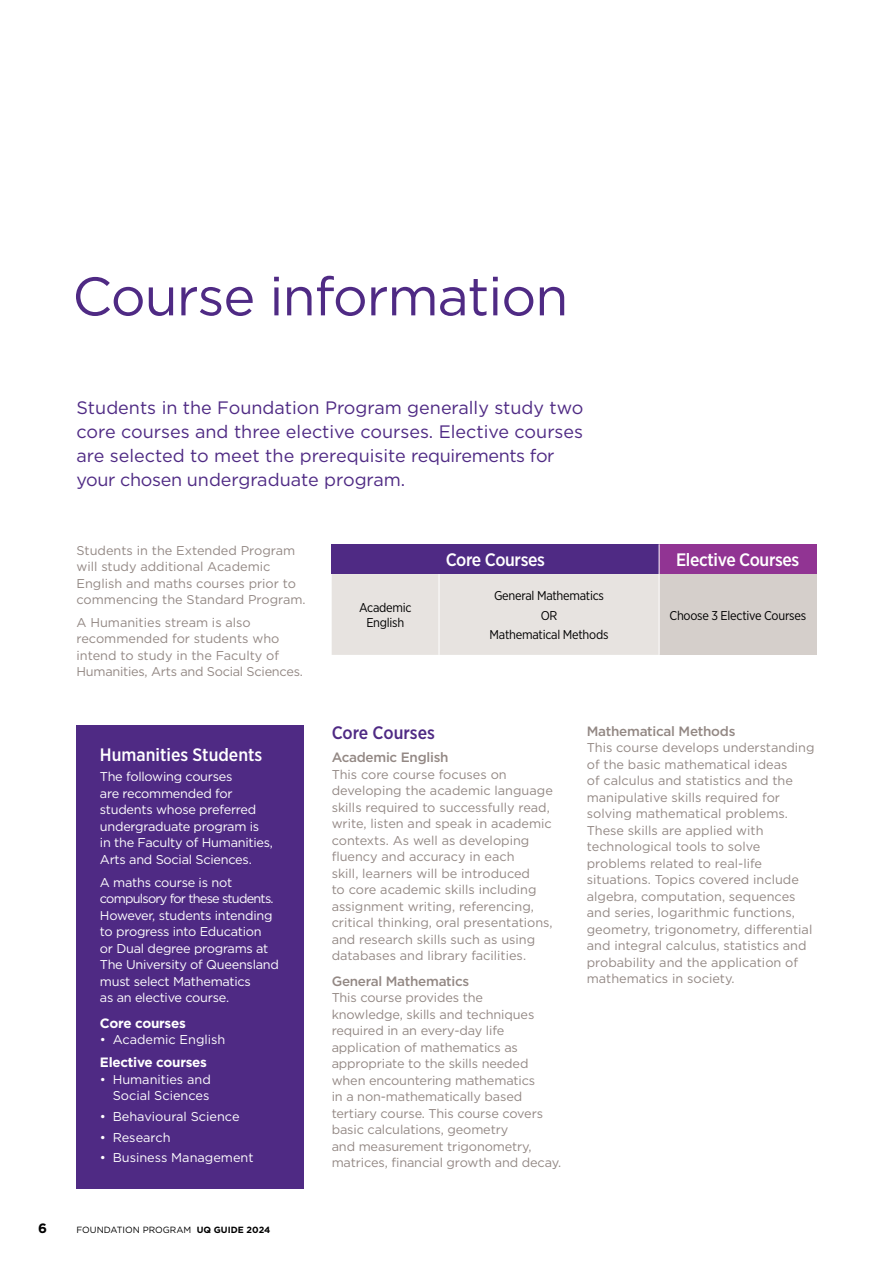
<style>
.page{position:relative;width:893px;height:1263px;background:#fff}
.page>*{position:absolute;margin:0;border:0;box-sizing:border-box;transform-origin:0 0}
.t1{font:54px "Gotham";letter-spacing:-.02em;color:#4f2a84}
.t2{font:18px/24px "Gotham";color:#4f2a84}
.t3{font:500 18px "Gotham Narrow";letter-spacing:-.02em;color:#fff}
.t4{font:500 18px "Gotham Narrow";color:#fff}
.t5{font:500 18px "Gotham Narrow";color:#4f2a84}
.t6{font:500 13.5px "Gotham";letter-spacing:-.02em;color:#938884}
.t7{font:700 13.5px "Gotham";letter-spacing:-.02em;color:#fff}
.t8{font:700 13.5px "Gotham";color:#000}
.t9{font:12.75px/16.5px "Gotham";color:#938884}
.t10{font:12.75px/16.5px "Gotham";letter-spacing:-.02em;color:#fff}
.t11{font:12.75px/16.5px "Gotham";color:#fff;text-align:right}
.t12{font:12.75px/19.2px "Gotham Narrow";letter-spacing:-.02em;color:#000;text-align:center}
.t13{font:9px "Gotham";color:#000}
.s1{font-weight:700}
</style>
<div class="page">
<div style="left:332px;top:544px;width:327px;height:30px;background:#4f2a84"></div>
<div style="left:659px;top:544px;width:157px;height:30px;background:#913493"></div>
<div style="left:332px;top:574px;width:327px;height:81px;background:#e7e3e0"></div>
<div style="left:659px;top:574px;width:157px;height:81px;background:#d5cfcb"></div>
<hr style="left:439px;top:574px;width:1px;height:81px;background:#fff">
<hr style="left:659px;top:574px;width:1px;height:81px;background:#fff">
<hr style="left:659px;top:544px;width:1px;height:30px;background:#fff">
<div style="left:77px;top:725px;width:227px;height:463px;background:#4f2a84"></div>
<h1 class="t1" style="left:72px;top:262px;width:498px">Course information</h1>
<h2 class="t2" style="left:77px;top:395px;width:508px">Students in the Foundation Program generally study two core courses and three elective courses. Elective courses are selected to meet the prerequisite requirements for your chosen undergraduate program.</h2>
<p class="t9" style="left:77px;top:541px;width:231px">Students in the Extended Program will study additional Academic English and maths courses prior to commencing the Standard Program.</p>
<p class="t9" style="left:77px;top:614px;width:228px">A Humanities stream is also recommended for students who intend to study in the Faculty of<br>Humanities, Arts and Social Sciences.</p>
<h2 class="t4" style="left:100px;top:743px;width:164px">Humanities Students</h2>
<p class="t10" style="left:100px;top:768px;width:175px">The following courses<br>are recommended for students whose preferred undergraduate program is in the Faculty of Humanities,<br>Arts and Social Sciences.</p>
<p class="t10" style="left:100px;top:874px;width:181px">A maths course is not compulsory for these students.<br>However, students intending to progress into Education<br>or Dual degree programs at<br>The University of Queensland must select Mathematics<br>as an elective course.</p>
<p class="t7" style="left:100px;top:1014px;width:87px">Core courses</p>
<p class="t11" style="left:100px;top:1031px;width:127px">• Academic English</p>
<p class="t7" style="left:100px;top:1053px;width:109px">Elective courses</p>
<p class="t11" style="left:100px;top:1070px;width:112px">• Humanities and<br>Social Sciences</p>
<p class="t11" style="left:100px;top:1108px;width:141px">• Behavioural Science</p>
<p class="t11" style="left:100px;top:1128px;width:72px">• Research</p>
<p class="t11" style="left:100px;top:1149px;width:155px">• Business Management</p>
<p class="t8" style="left:38px;top:1219px;width:10px">6</p>
<p class="t13" style="left:77px;top:1224px;width:195px">FOUNDATION PROGRAM <span class="s1">UQ GUIDE 2024</span></p>
<h2 class="t3" style="left:446px;top:549px;width:101px">Core Courses</h2>
<h2 class="t3" style="left:676px;top:549px;width:125px">Elective Courses</h2>
<p class="t12" style="left:359px;top:600px;width:54px;line-height:15px">Academic<br>English</p>
<p class="t12" style="left:490px;top:586px;width:120px">General Mathematics<br>OR<br>Mathematical Methods</p>
<p class="t12" style="left:669px;top:605px;width:138px">Choose 3 Elective Courses</p>
<h2 class="t5" style="left:332px;top:722px;width:105px">Core Courses</h2>
<p class="t6" style="left:332px;top:749px;width:118px">Academic English</p>
<p class="t9" style="left:332px;top:766px;width:223px">This core course focuses on developing the academic language skills required to successfully read, write, listen and speak in academic contexts. As well as developing fluency and accuracy in each<br>skill, learners will be introduced<br>to core academic skills including assignment writing, referencing, critical thinking, oral presentations, and research skills such as using databases and library facilities.</p>
<p class="t6" style="left:332px;top:972px;width:139px">General Mathematics</p>
<p class="t9" style="left:332px;top:989px;width:231px">This course provides the<br>knowledge, skills and techniques required in an every-day life application of mathematics as appropriate to the skills needed when encountering mathematics<br>in a non-mathematically based tertiary course. This course covers basic calculations, geometry<br>and measurement trigonometry, matrices, financial growth and decay.</p>
<p class="t6" style="left:587px;top:722px;width:150px">Mathematical Methods</p>
<p class="t9" style="left:587px;top:739px;width:229px">This course develops understanding of the basic mathematical ideas<br>of calculus and statistics and the manipulative skills required for solving mathematical problems.<br>These skills are applied with technological tools to solve problems related to real-life situations. Topics covered include algebra, computation, sequences and series, logarithmic functions, geometry, trigonometry, differential and integral calculus, statistics and probability and the application of mathematics in society.</p>
</div>
